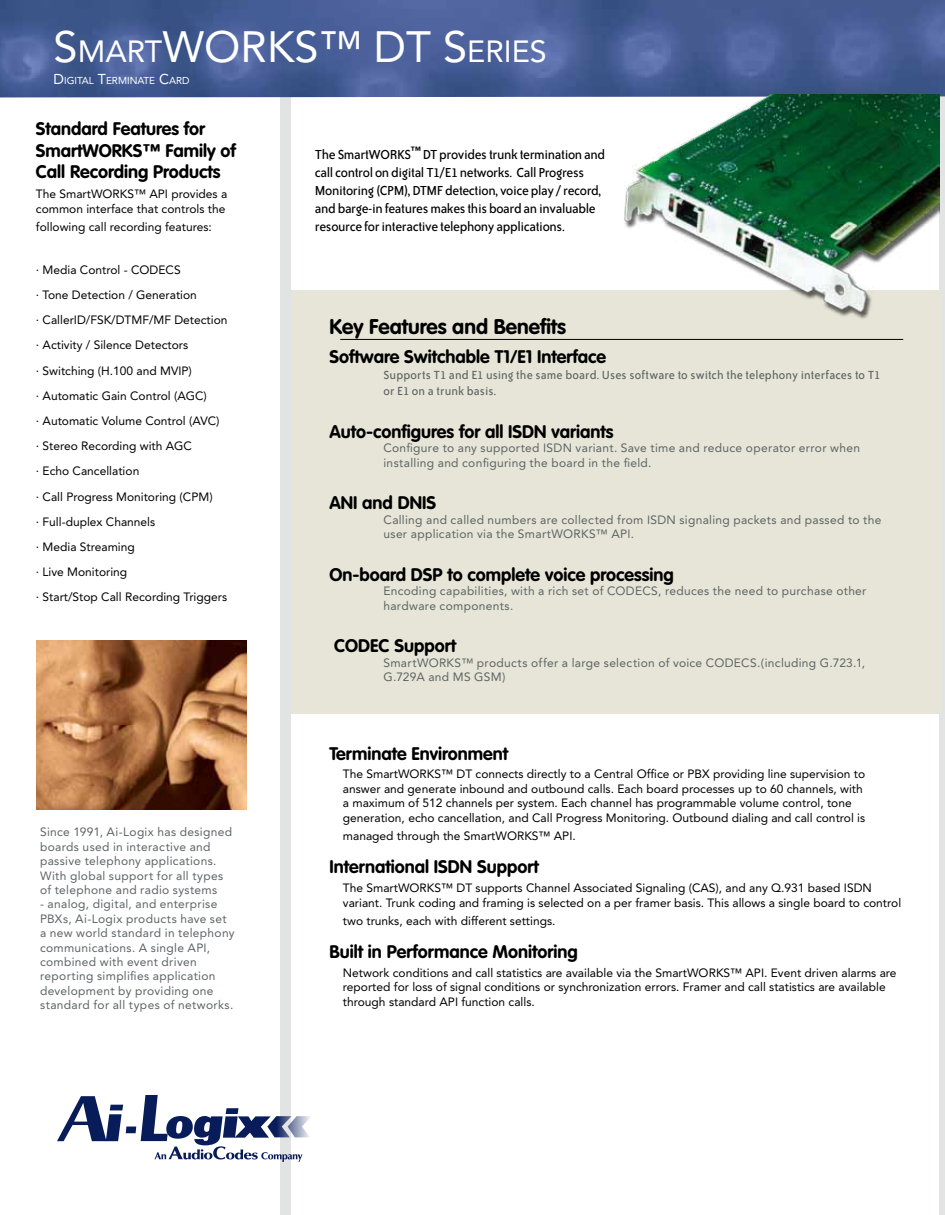
<style>
.page{position:relative;width:945px;height:1215px;background:#fff}
.page>*{position:absolute;margin:0;border:0;box-sizing:border-box;transform-origin:0 0}
.t1{font:43.5px "Avenir";color:#fff}
.t2{font:36px "Bailey Sans ITC";color:#000}
.t3{font:700 21px "VAG Rounded";color:#000}
.t4{font:700 18px/21.6px "VAG Rounded";color:#000}
.t5{font:15px/18px "Bailey Sans ITC";letter-spacing:-.025em;color:#000}
.t6{font:13.5px/16.2px "Bailey Sans ITC";letter-spacing:.01em;color:#5d6465}
.t7{font:12px/25.2px "Avenir";color:#000}
.t8{font:12px/14.4px "Avenir";letter-spacing:.025em;color:#5d6465}
.t9{font:10.05px "Avenir";color:#fff}
.s1{font-size:30.45px}
.s2{font-size:14.25px}
</style>
<div class="page">
<div style="left:280px;top:88px;width:11px;height:1127px;background:#e2e3e3"></div>
<div style="left:939px;top:72px;width:6px;height:1143px;background:#e2e3e3"></div>
<img style="left:0;top:0;width:945px;height:97px">
<svg style="left:57px;top:1095px;width:253px;height:67px"></svg>
<img style="left:36px;top:640px;width:210px;height:170px">
<div style="left:291px;top:290px;width:650px;height:423px;background:#e6e5d7"></div>
<img style="left:616px;top:95px;width:324px;height:224px">
<hr style="left:340px;top:339px;width:563px;height:1px;background:#000">
<div style="left:58px;top:1143px;width:31px;height:25px;background:#fff"></div>
<h1 class="t1" style="left:54px;top:22px;width:495px">S<span class="s1">MART</span>WORKS™ DT S<span class="s1">ERIES</span></h1>
<p class="t9" style="left:54px;top:75px;width:136px"><span class="s2">D</span>IGITAL <span class="s2">T</span>ERMINATE <span class="s2">C</span>ARD</p>
<h3 class="t4" style="left:36px;top:118px;width:201px">Standard Features for<br>SmartWORKS™ Family of<br>Call Recording Products</h3>
<p class="t7" style="left:36px;top:187px;width:193px;line-height:14.4px">The SmartWORKS™ API provides a common interface that controls the</p>
<p class="t7" style="left:36px;top:214px;width:177px">following call recording features:</p>
<p class="t7" style="left:36px;top:257px;width:193px">· Media Control - CODECS<br>· Tone Detection / Generation<br>· CallerID/FSK/DTMF/MF Detection · Activity / Silence Detectors<br>· Switching (H.100 and MVIP)<br>· Automatic Gain Control (AGC)<br>· Automatic Volume Control (AVC)<br>· Stereo Recording with AGC<br>· Echo Cancellation<br>· Call Progress Monitoring (CPM)<br>· Full-duplex Channels<br>· Media Streaming<br>· Live Monitoring<br>· Start/Stop Call Recording Triggers</p>
<p class="t5" style="left:315px;top:146px;width:98px">The SmartWORKS</p>
<h2 class="t2" style="left:411px;top:143px;width:12px">™</h2>
<p class="t5" style="left:315px;top:146px;width:292px;text-indent:108px">DT provides trunk termination and call control on digital T1/E1 networks. Call Progress Monitoring (CPM), DTMF detection, voice play / record, and barge-in features makes this board an invaluable resource for interactive telephony applications.</p>
<h3 class="t3" style="left:329px;top:314px;width:238px">Key Features and Benefits</h3>
<h3 class="t4" style="left:329px;top:346px;width:278px">Software Switchable T1/E1 Interface</h3>
<p class="t6" style="left:383px;top:367px;width:498px">Supports T1 and E1 using the same board. Uses software to switch the telephony interfaces to T1 or E1 on a trunk basis.</p>
<h3 class="t4" style="left:329px;top:421px;width:285px">Auto-configures for all ISDN variants</h3>
<p class="t8" style="left:383px;top:441px;width:478px">Configure to any supported ISDN variant. Save time and reduce operator error when installing and configuring the board in the field.</p>
<h3 class="t4" style="left:329px;top:492px;width:108px">ANI and DNIS</h3>
<p class="t8" style="left:383px;top:512px;width:499px">Calling and called numbers are collected from ISDN signaling packets and passed to the user application via the SmartWORKS™ API.</p>
<h3 class="t4" style="left:329px;top:563px;width:346px">On-board DSP to complete voice processing</h3>
<p class="t8" style="left:383px;top:584px;width:485px">Encoding capabilities, with a rich set of CODECS, reduces the need to purchase other hardware components.</p>
<h3 class="t4" style="left:334px;top:635px;width:123px">CODEC Support</h3>
<p class="t8" style="left:383px;top:655px;width:483px">SmartWORKS™ products offer a large selection of voice CODECS.(including G.723.1,<br>G.729A and MS GSM)</p>
<p class="t8" style="left:40px;top:825px;width:193px">Since 1991, Ai-Logix has designed boards used in interactive and passive telephony applications.<br>With global support for all types of telephone and radio systems</p>
<p class="t8" style="left:40px;top:897px;width:196px">- analog, digital, and enterprise<br>PBXs, Ai-Logix products have set a new world standard in telephony communications. A single API, combined with event driven reporting simplifies application development by providing one standard for all types of networks.</p>
<h3 class="t4" style="left:329px;top:742px;width:180px">Terminate Environment</h3>
<p class="t7" style="left:343px;top:767px;width:524px;line-height:14.4px">The SmartWORKS™ DT connects directly to a Central Office or PBX providing line supervision to answer and generate inbound and outbound calls. Each board processes up to 60 channels, with a maximum of 512 channels per system. Each channel has programmable volume control, tone generation, echo cancellation, and Call Progress Monitoring. Outbound dialing and call control is</p>
<p class="t7" style="left:343px;top:823px;width:234px">managed through the SmartWORKS™ API.</p>
<h3 class="t4" style="left:329px;top:856px;width:211px">International ISDN Support</h3>
<p class="t7" style="left:343px;top:881px;width:560px;line-height:14.4px">The SmartWORKS™ DT supports Channel Associated Signaling (CAS), and any Q.931 based ISDN variant. Trunk coding and framing is selected on a per framer basis. This allows a single board to control</p>
<p class="t7" style="left:343px;top:908px;width:214px">two trunks, each with different settings.</p>
<h3 class="t4" style="left:329px;top:941px;width:250px">Built in Performance Monitoring</h3>
<p class="t7" style="left:343px;top:966px;width:555px;line-height:14.4px">N etwork conditions and call statistics are available via the SmartWORKS™ API. Event driven alarms are reported for loss of signal conditions or synchronization errors. Framer and call statistics are available through standard API function calls.</p>
</div>
